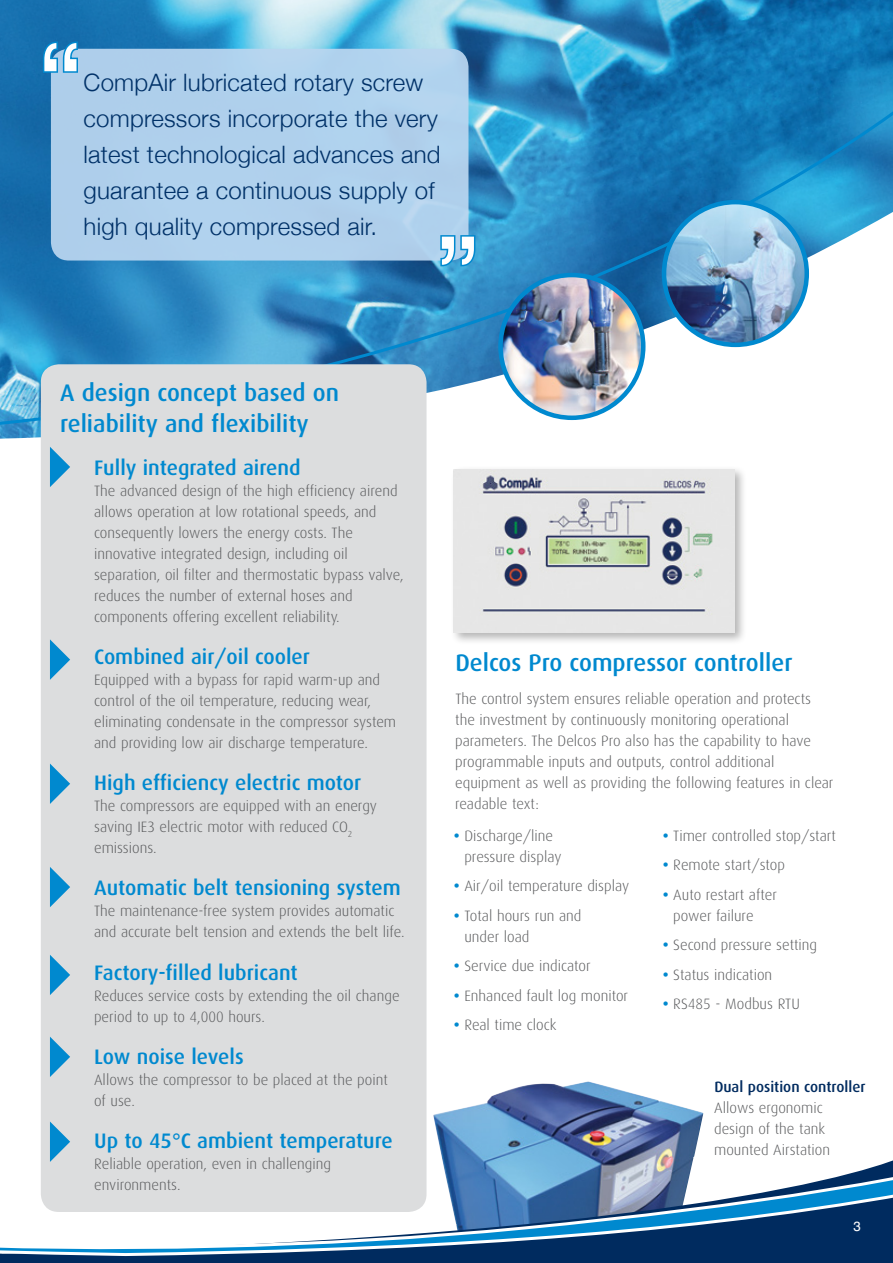
<style>
.page{position:relative;width:893px;height:1263px;background:#fff}
.page>*{position:absolute;margin:0;border:0;box-sizing:border-box;transform-origin:0 0}
.t1{font:109.2px "Helvetica Neue";color:#fff}
.t2{font:300 24px/36px "Helvetica Neue";letter-spacing:.01em;color:#003168}
.t3{font:500 24px/31.5px "Dax";color:#0089cf}
.t4{font:500 21px "Dax";color:#0089cf}
.t5{font:300 15px/21px "Dax";color:#58595b}
.t6{font:500 15px "Dax";color:#002b5f}
.t7{font:13.5px "Swiss 721 BT";color:#fff}
.s1{font-weight:700;color:#0089cf}
</style>
<div class="page">
<svg style="left:0;top:1081px;width:893px;height:182px"></svg>
<svg style="left:0;top:0;width:893px;height:439px"></svg>
<div style="left:51px;top:49px;width:417px;height:212px;background:#afd0ec;border-radius:18px"></div>
<svg style="left:41px;top:39px;width:38px;height:35px"></svg>
<svg style="left:439px;top:234px;width:38px;height:34px"></svg>
<div style="left:41px;top:364px;width:386px;height:848px;background:#dcddde;border-radius:18px"></div>
<div style="left:450px;top:465px;width:297px;height:180px;background:#000;opacity:.3"></div>
<img style="left:454px;top:469px;width:281px;height:163px">
<img style="left:500px;top:275px;width:143px;height:143px;border-radius:71px">
<div style="left:498px;top:273px;width:147px;height:147px;border:5px solid #0089cf;border-radius:50%"></div>
<img style="left:664px;top:202px;width:143px;height:143px;border-radius:71px">
<div style="left:662px;top:200px;width:147px;height:147px;border:5px solid #0089cf;border-radius:50%"></div>
<svg style="left:50px;top:447px;width:20px;height:40px"></svg>
<svg style="left:50px;top:639px;width:20px;height:41px"></svg>
<svg style="left:50px;top:763px;width:20px;height:41px"></svg>
<svg style="left:50px;top:955px;width:20px;height:40px"></svg>
<svg style="left:50px;top:1037px;width:20px;height:40px"></svg>
<svg style="left:50px;top:1121px;width:20px;height:41px"></svg>
<svg style="left:50px;top:867px;width:20px;height:40px"></svg>
<h1 class="t1" style="left:37px;top:3px;width:48px">“</h1>
<h2 class="t2" style="left:84px;top:63px;width:359px">CompAir lubricated rotary screw compressors incorporate the very latest technological advances and guarantee a continuous supply of high quality compressed air.</h2>
<h1 class="t1" style="left:435px;top:197px;width:48px">”</h1>
<h2 class="t3" style="left:60px;top:377px;width:281px">A design concept based on reliability and flexibility</h2>
<h3 class="t4" style="left:94px;top:456px;width:208px">Fully integrated airend</h3>
<p class="t5" style="left:94px;top:480px;width:311px">The advanced design of the high efficiency airend allows operation at low rotational speeds, and consequently lowers the energy costs. The innovative integrated design, including oil separation, oil filter and thermostatic bypass valve, reduces the number of external hoses and components offering excellent reliability.</p>
<h3 class="t4" style="left:94px;top:645px;width:217px">Combined air/oil cooler</h3>
<p class="t5" style="left:94px;top:669px;width:304px">Equipped with a bypass for rapid warm-up and control of the oil temperature, reducing wear, eliminating condensate in the compressor system and providing low air discharge temperature.</p>
<h3 class="t4" style="left:94px;top:771px;width:269px">High efficiency electric motor</h3>
<p class="t5" style="left:94px;top:796px;width:284px">The compressors are equipped with an energy saving IE3 electric motor with reduced CO<sub>2 </sub>emissions.</p>
<h3 class="t4" style="left:94px;top:876px;width:308px">Automatic belt tensioning system</h3>
<p class="t5" style="left:94px;top:901px;width:312px">The maintenance-free system provides automatic and accurate belt tension and extends the belt life.</p>
<h3 class="t4" style="left:94px;top:961px;width:205px">Factory-filled lubricant</h3>
<p class="t5" style="left:94px;top:985px;width:307px">Reduces service costs by extending the oil change period to up to 4,000 hours.</p>
<h3 class="t4" style="left:94px;top:1045px;width:151px">Low noise levels</h3>
<p class="t5" style="left:94px;top:1069px;width:295px">Allows the compressor to be placed at the point of use.</p>
<h3 class="t4" style="left:94px;top:1129px;width:300px">Up to 45°C ambient temperature</h3>
<p class="t5" style="left:94px;top:1154px;width:238px">Reliable operation, even in challenging environments.</p>
<h2 class="t3" style="left:455px;top:647px;width:339px">Delcos Pro compressor controller</h2>
<p class="t5" style="left:455px;top:689px;width:380px">The control system ensures reliable operation and protects the investment by continuously monitoring operational parameters. The Delcos Pro also has the capability to have programmable inputs and outputs, control additional equipment as well as providing the following features in clear readable text:</p>
<p class="t5" style="left:464px;top:825px;width:99px;text-indent:-10px"><span class="s1">•</span> Discharge/line pressure display</p>
<p class="t5" style="left:454px;top:875px;width:177px"><span class="s1">•</span> Air/oil temperature display</p>
<p class="t5" style="left:464px;top:905px;width:119px;text-indent:-10px"><span class="s1">•</span> Total hours run and under load</p>
<p class="t5" style="left:454px;top:955px;width:138px"><span class="s1">•</span> Service due indicator</p>
<p class="t5" style="left:454px;top:985px;width:176px"><span class="s1">•</span> Enhanced fault log monitor</p>
<p class="t5" style="left:454px;top:1014px;width:104px"><span class="s1">•</span> Real time clock</p>
<p class="t5" style="left:663px;top:825px;width:175px"><span class="s1">•</span> Timer controlled stop/start</p>
<p class="t5" style="left:663px;top:854px;width:124px"><span class="s1">•</span> Remote start/stop</p>
<p class="t5" style="left:673px;top:884px;width:105px;text-indent:-10px"><span class="s1">•</span> Auto restart after power failure</p>
<p class="t5" style="left:663px;top:934px;width:156px"><span class="s1">•</span> Second pressure setting</p>
<p class="t5" style="left:663px;top:964px;width:111px"><span class="s1">•</span> Status indication</p>
<p class="t5" style="left:663px;top:993px;width:139px"><span class="s1">•</span> RS485 - Modbus RTU</p>
<p class="t6" style="left:714px;top:1078px;width:153px">Dual position controller</p>
<p class="t5" style="left:714px;top:1097px;width:117px">Allows ergonomic design of the tank mounted Airstation</p>
<p class="t7" style="left:854px;top:1218px;width:9px">3</p>
</div>
